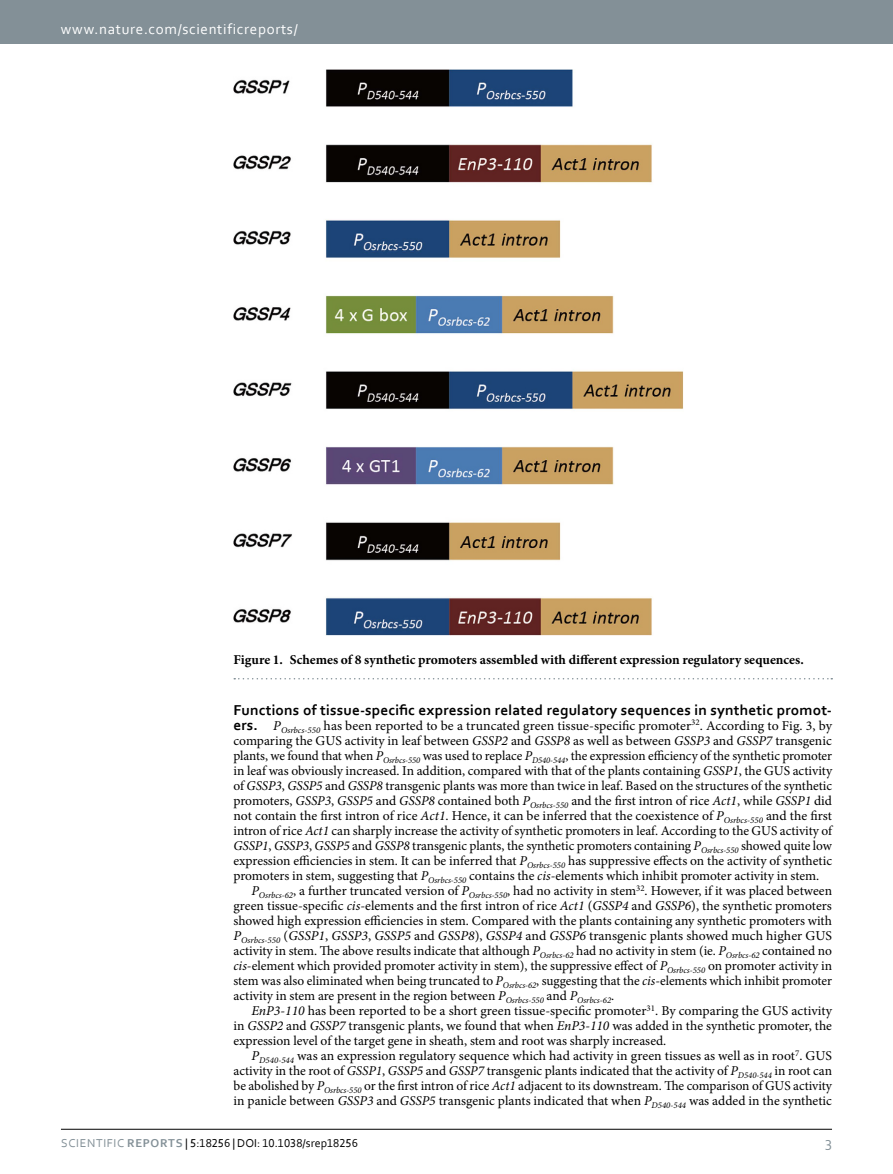
<style>
.page{position:relative;width:893px;height:1174px;background:#fff}
.page>*{position:absolute;margin:0;border:0;box-sizing:border-box;transform-origin:0 0}
.t1{font:700 15px "Hgfpwn Corbel";letter-spacing:.01em;color:#000}
.t2{font:15px "Prbvlc Corbel";letter-spacing:.045em;color:#fff}
.t3{font:15px "Rslpkn Corbel";color:#839097}
.t4{font:13.5px "Dscycn Minion Pro";color:#000}
.t5{font:700 13.5px "Djrxlf Minion Pro";color:#000}
.t6{font:12px "Vmdtkf Fjcljs Nqbkdk Bdchst Ngrymy Dwxlrv Corbel";color:#000}
.s1{font-family:"Tsvgfx Corbel"}
.s2{font-family:"Tsvgfx Corbel";font-weight:700;font-size:15px}
.s3{font-family:"Hsmkns Minion Pro";font-style:italic}
.s4{font-family:"Rgykxg Corbel";color:#839097}
.s5{font-family:"Rtqsmq Corbel";font-weight:700;color:#839097}
</style>
<div class="page">
<div style="left:0;top:0;width:893px;height:43px;background:#839097"></div>
<hr style="left:61px;top:1129px;width:771px;height:1px;background:#000">
<img style="left:233px;top:70px;width:450px;height:566px">
<svg style="left:234px;top:678px;width:598px;height:1px"></svg>
<p class="t2" style="left:61px;top:19px;width:238px">www.nature.com/scientificreports/</p>
<p class="t5" style="left:233px;top:650px;width:572px">Figure 1. Schemes of 8 synthetic promoters assembled with different expression regulatory sequences.</p>
<p class="t1" style="left:233px;top:700px;width:600px">Functions of tissue-specific expression related regulatory sequences in synthetic promot<span class="s1">-</span></p>
<p class="t4" style="left:233px;top:716px;width:600px"><span class="s2">ers.</span> <span class="s3">P</span><sub>Osrbcs-550</sub> has been reported to be a truncated green tissue-specific promoter<sup>32</sup>. According to Fig. 3, by</p>
<p class="t4" style="left:233px;top:731px;width:600px">comparing the GUS activity in leaf between <span class="s3">GSSP2</span> and <span class="s3">GSSP8</span> as well as between <span class="s3">GSSP3</span> and <span class="s3">GSSP7</span> transgenic</p>
<p class="t4" style="left:233px;top:746px;width:600px">plants, we found that when <span class="s3">P</span><sub>Osrbcs-550</sub> was used to replace <span class="s3">P</span><sub>D540-544</sub>, the expression efficiency of the synthetic promoter</p>
<p class="t4" style="left:233px;top:761px;width:600px">in leaf was obviously increased. In addition, compared with that of the plants containing <span class="s3">GSSP1</span>, the GUS activity</p>
<p class="t4" style="left:233px;top:776px;width:600px">of <span class="s3">GSSP3</span>, <span class="s3">GSSP5</span> and <span class="s3">GSSP8</span> transgenic plants was more than twice in leaf. Based on the structures of the synthetic</p>
<p class="t4" style="left:233px;top:791px;width:600px">promoters, <span class="s3">GSSP3</span>, <span class="s3">GSSP5</span> and <span class="s3">GSSP8</span> contained both <span class="s3">P</span><sub>Osrbcs-550</sub> and the first intron of rice <span class="s3">Act1</span>, while <span class="s3">GSSP1</span> did</p>
<p class="t4" style="left:233px;top:806px;width:600px">not contain the first intron of rice <span class="s3">Act1</span>. Hence, it can be inferred that the coexistence of <span class="s3">P</span><sub>Osrbcs-550</sub> and the first</p>
<p class="t4" style="left:233px;top:821px;width:600px">intron of rice <span class="s3">Act1</span> can sharply increase the activity of synthetic promoters in leaf. According to the GUS activity of</p>
<p class="t4" style="left:233px;top:836px;width:600px"><span class="s3">GSSP1</span>, <span class="s3">GSSP3</span>, <span class="s3">GSSP5</span> and <span class="s3">GSSP8</span> transgenic plants, the synthetic promoters containing <span class="s3">P</span><sub>Osrbcs-550</sub> showed quite low</p>
<p class="t4" style="left:233px;top:851px;width:600px">expression efficiencies in stem. It can be inferred that <span class="s3">P</span><sub>Osrbcs-550</sub> has suppressive effects on the activity of synthetic</p>
<p class="t4" style="left:233px;top:866px;width:587px">promoters in stem, suggesting that <span class="s3">P</span><sub>Osrbcs-550</sub> contains the <span class="s3">cis</span>-elements which inhibit promoter activity in stem.</p>
<p class="t4" style="left:251px;top:881px;width:582px"><span class="s3">P</span><sub>Osrbcs-62</sub>, a further truncated version of <span class="s3">P</span><sub>Osrbcs-550</sub>, had no activity in stem<sup>32</sup>. However, if it was placed between</p>
<p class="t4" style="left:233px;top:896px;width:600px">green tissue-specific <span class="s3">cis</span>-elements and the first intron of rice <span class="s3">Act1</span> (<span class="s3">GSSP4</span> and <span class="s3">GSSP6</span>), the synthetic promoters</p>
<p class="t4" style="left:233px;top:911px;width:600px">showed high expression efficiencies in stem. Compared with the plants containing any synthetic promoters with</p>
<p class="t4" style="left:233px;top:926px;width:600px"><span class="s3">P</span><sub>Osrbcs-550</sub> (<span class="s3">GSSP1</span>, <span class="s3">GSSP3</span>, <span class="s3">GSSP5</span> and <span class="s3">GSSP8</span>), <span class="s3">GSSP4</span> and <span class="s3">GSSP6</span> transgenic plants showed much higher GUS</p>
<p class="t4" style="left:233px;top:941px;width:600px">activity in stem. The above results indicate that although <span class="s3">P</span><sub>Osrbcs-62</sub> had no activity in stem (ie. <span class="s3">P</span><sub>Osrbcs-62</sub> contained no</p>
<p class="t4" style="left:233px;top:956px;width:600px"><span class="s3">cis</span>-element which provided promoter activity in stem), the suppressive effect of <span class="s3">P</span><sub>Osrbcs-550</sub> on promoter activity in</p>
<p class="t4" style="left:233px;top:971px;width:600px">stem was also eliminated when being truncated to <span class="s3">P</span><sub>Osrbcs-62</sub>, suggesting that the <span class="s3">cis</span>-elements which inhibit promoter</p>
<p class="t4" style="left:233px;top:986px;width:382px">activity in stem are present in the region between <span class="s3">P</span><sub>Osrbcs-550</sub> and <span class="s3">P</span><sub>Osrbcs-62</sub>.</p>
<p class="t4" style="left:251px;top:1001px;width:582px"><span class="s3">EnP3-110</span> has been reported to be a short green tissue-specific promoter<sup>31</sup>. By comparing the GUS activity</p>
<p class="t4" style="left:233px;top:1016px;width:600px">in <span class="s3">GSSP2</span> and <span class="s3">GSSP7</span> transgenic plants, we found that when <span class="s3">EnP3-110</span> was added in the synthetic promoter, the</p>
<p class="t4" style="left:233px;top:1031px;width:434px">expression level of the target gene in sheath, stem and root was sharply increased.</p>
<p class="t4" style="left:251px;top:1046px;width:582px"><span class="s3">P</span><sub>D540-544</sub> was an expression regulatory sequence which had activity in green tissues as well as in root<sup>7</sup>. GUS</p>
<p class="t4" style="left:233px;top:1061px;width:600px">activity in the root of <span class="s3">GSSP1</span>, <span class="s3">GSSP5</span> and <span class="s3">GSSP7</span> transgenic plants indicated that the activity of <span class="s3">P</span><sub>D540-544</sub> in root can</p>
<p class="t4" style="left:233px;top:1076px;width:600px">be abolished by <span class="s3">P</span><sub>Osrbcs-550</sub> or the first intron of rice <span class="s3">Act1</span> adjacent to its downstream. The comparison of GUS activity</p>
<p class="t4" style="left:233px;top:1091px;width:600px">in panicle between <span class="s3">GSSP3</span> and <span class="s3">GSSP5</span> transgenic plants indicated that when <span class="s3">P</span><sub>D540-544</sub> was added in the synthetic</p>
<p class="t6" style="left:61px;top:1135px;width:298px"><span class="s4">SCIENTIFIC</span> <span class="s5">REPORTS</span> | 5:18256 | DOI: 10.1038/srep18256</p>
<p class="t3" style="left:825px;top:1132px;width:8px">3</p>
</div>
